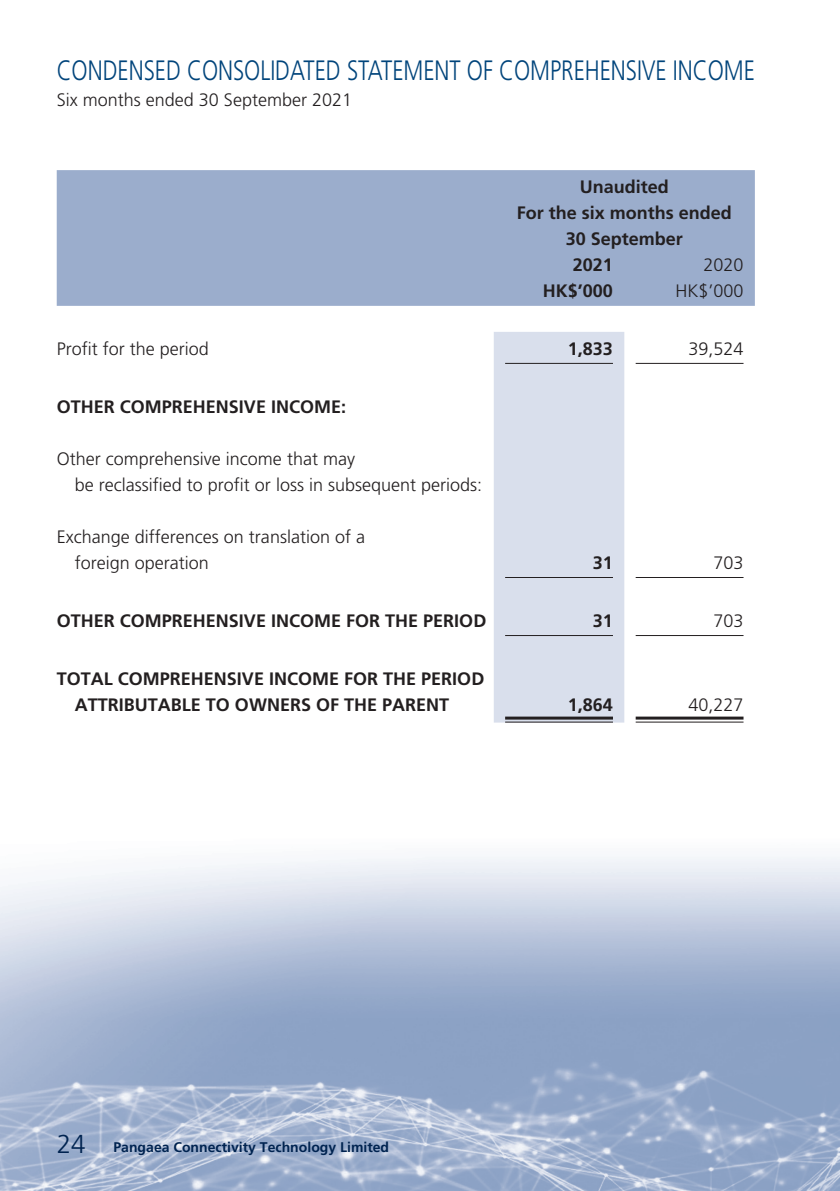
<style>
.page{position:relative;width:840px;height:1191px;background:#fff}
.page>*{position:absolute;margin:0;border:0;box-sizing:border-box;transform-origin:0 0}
.t1{font:300 28px "Frutiger LT Std";color:#00447b;scale:.8 1}
.t2{font:300 26px "Frutiger LT Std";color:#002350}
._50_Table_txt{font:700 18px "Frutiger LT Std";color:#231f20}
._50_Table_txt-2{font:300 18px "Frutiger LT Std";color:#231f20}
._00_txt{font:300 18px "Frutiger LT Std";color:#231f20}
.t3{font:700 14px "Frutiger LT Std";color:#002350}
</style>
<div class="page">
<img style="left:0;top:170px;width:839px;height:1021px">
<div style="left:57px;top:170px;width:697px;height:136px;background:#9badcc"></div>
<div style="left:493px;top:332px;width:131px;height:390px;background:#d9dfec"></div>
<hr style="left:505px;top:363px;width:107px;height:1px;background:#231f20">
<hr style="left:635px;top:363px;width:108px;height:1px;background:#231f20">
<hr style="left:505px;top:577px;width:107px;height:1px;background:#231f20">
<hr style="left:635px;top:577px;width:108px;height:1px;background:#231f20">
<hr style="left:505px;top:635px;width:107px;height:1px;background:#231f20">
<hr style="left:635px;top:635px;width:108px;height:1px;background:#231f20">
<hr style="left:505px;top:716px;width:107px;height:3px;background:#231f20">
<hr style="left:505px;top:721px;width:107px;height:1px;background:#231f20">
<hr style="left:635px;top:716px;width:108px;height:3px;background:#231f20">
<hr style="left:635px;top:721px;width:108px;height:1px;background:#231f20">
<p class="t1" style="left:57px;top:54px;width:873px">CONDENSED CONSOLIDATED STATEMENT OF COMPREHENSIVE INCOME</p>
<p class="_00_txt" style="left:57px;top:89px;width:297px">Six months ended 30 September 2021</p>
<p class="_50_Table_txt" style="left:579px;top:176px;width:91px">Unaudited</p>
<p class="_50_Table_txt" style="left:516px;top:202px;width:217px">For the six months ended</p>
<p class="_50_Table_txt" style="left:565px;top:228px;width:119px">30 September</p>
<p class="_50_Table_txt" style="left:572px;top:254px;width:42px">2021</p>
<p class="_50_Table_txt-2" style="left:703px;top:255px;width:42px">2020</p>
<p class="_50_Table_txt" style="left:542px;top:280px;width:72px">HK$’000</p>
<p class="_50_Table_txt-2" style="left:675px;top:281px;width:70px">HK$’000</p>
<p class="_50_Table_txt-2" style="left:57px;top:338px;width:154px">Profit for the period</p>
<p class="_50_Table_txt" style="left:567px;top:338px;width:47px">1,833</p>
<p class="_50_Table_txt-2" style="left:688px;top:338px;width:57px">39,524</p>
<p class="_50_Table_txt" style="left:57px;top:396px;width:291px">OTHER COMPREHENSIVE INCOME:</p>
<p class="_50_Table_txt-2" style="left:57px;top:448px;width:299px">Other comprehensive income that may</p>
<p class="_50_Table_txt-2" style="left:75px;top:474px;width:409px">be reclassified to profit or loss in subsequent periods:</p>
<p class="_50_Table_txt-2" style="left:57px;top:526px;width:310px">Exchange differences on translation of a</p>
<p class="_50_Table_txt-2" style="left:75px;top:552px;width:136px">foreign operation</p>
<p class="_50_Table_txt" style="left:592px;top:552px;width:22px">31</p>
<p class="_50_Table_txt-2" style="left:713px;top:552px;width:32px">703</p>
<p class="_50_Table_txt" style="left:57px;top:610px;width:431px">OTHER COMPREHENSIVE INCOME FOR THE PERIOD</p>
<p class="_50_Table_txt" style="left:592px;top:610px;width:22px">31</p>
<p class="_50_Table_txt-2" style="left:713px;top:610px;width:32px">703</p>
<p class="_50_Table_txt" style="left:57px;top:668px;width:429px">TOTAL COMPREHENSIVE INCOME FOR THE PERIOD</p>
<p class="_50_Table_txt" style="left:75px;top:694px;width:376px">ATTRIBUTABLE TO OWNERS OF THE PARENT</p>
<p class="_50_Table_txt" style="left:567px;top:694px;width:47px">1,864</p>
<p class="_50_Table_txt-2" style="left:688px;top:694px;width:57px">40,227</p>
<p class="t2" style="left:57px;top:1129px;width:30px">24</p>
<p class="t3" style="left:113px;top:1139px;width:277px">Pangaea Connectivity Technology Limited</p>
</div>
